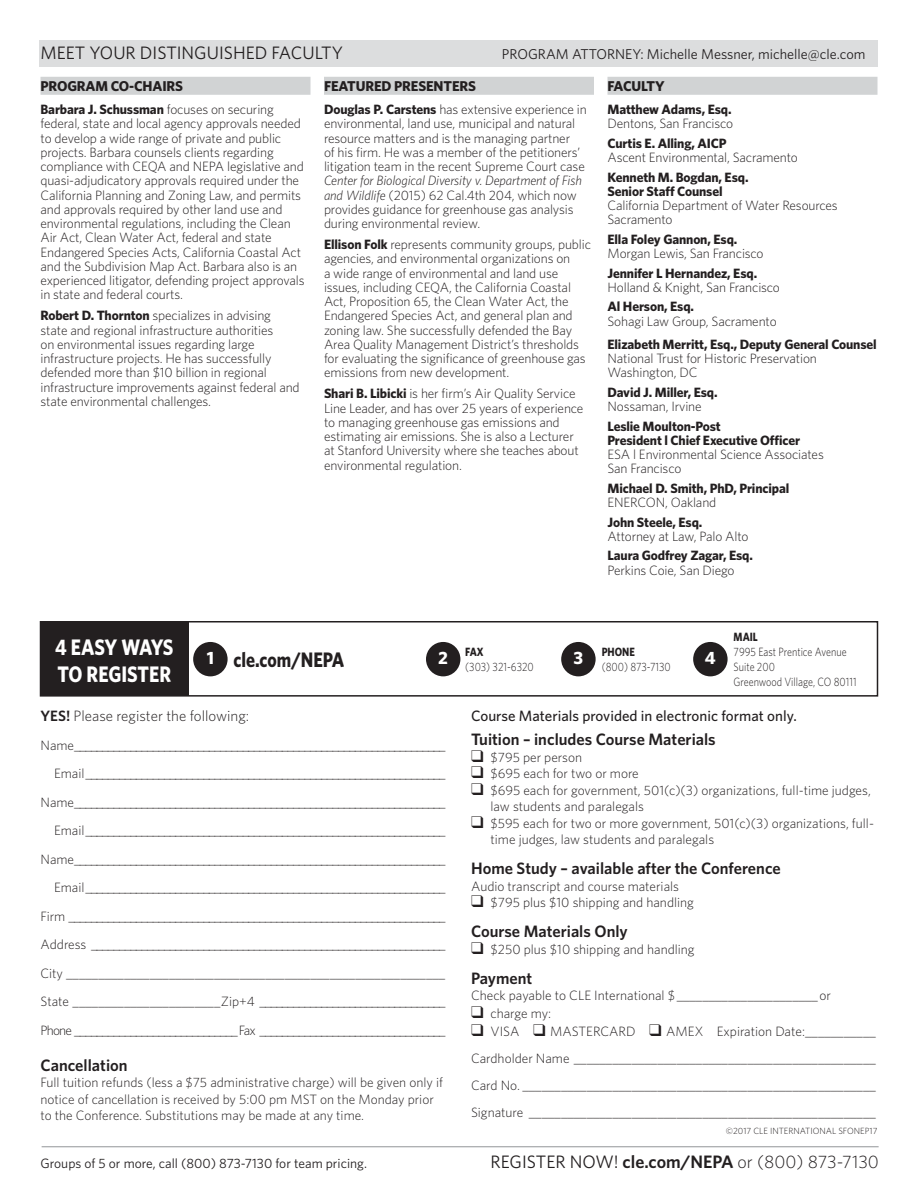
<style>
.page{position:relative;width:918px;height:1188px;background:#fff}
.page>*{position:absolute;margin:0;border:0;box-sizing:border-box;transform-origin:0 0}
.t1{font:700 22.5px/27px "Whitney";letter-spacing:-.005em;color:#fff;scale:.85 1}
.t2{font:700 21px "Whitney";color:#231f20;scale:.85 1}
.t3{font:300 18px "Whitney";color:#231f20}
.t4{font:18px "Whitney";color:#231f20}
.t5{font:700 17.85px "Whitney";color:#fff}
.t6{font:600 16.5px "Whitney";color:#231f20}
.t7{font:500 15px "Whitney";color:#231f20}
.t8{font:300 15px "Whitney";color:#231f20}
.t9{font:14.25px "Whitney";color:#231f20}
.t10{font:700 14.25px "Whitney";letter-spacing:-.01em;color:#231f20}
.t11{font:300 13.5px/14.2px "Whitney";letter-spacing:-.01em;color:#231f20}
.t12{font:700 13.5px/14.2px "Whitney";letter-spacing:-.01em;color:#231f20}
.t13{font:13.5px "Whitney";color:#231f20}
.t14{font:300 12px/15px "Whitney";color:#231f20;scale:.85 1}
.t15{font:700 12px "Whitney";color:#231f20;scale:.85 1}
.t16{font:300 9px "Whitney";color:#231f20}
.s1{font-weight:700}
.s2{font-style:italic}
.s3{font-size:17.85px;color:#fff}
.s4{font-weight:600}
.s5{font-weight:400}
</style>
<div class="page">
<div style="left:39px;top:40px;width:839px;height:28px;background:#dcddde"></div>
<hr style="left:42px;top:1146px;width:837px;height:1px;background:#939598">
<div style="left:40px;top:77px;width:270px;height:18px;background:#d1d3d4"></div>
<div style="left:324px;top:77px;width:270px;height:18px;background:#d1d3d4"></div>
<div style="left:608px;top:77px;width:270px;height:18px;background:#d1d3d4"></div>
<div style="left:40px;top:621px;width:838px;height:76px;border:2px solid #231f20"></div>
<div style="left:40px;top:622px;width:149px;height:74px;background:#231f20"></div>
<div style="left:193px;top:642px;width:35px;height:34px;background:#231f20;border-radius:50%"></div>
<div style="left:426px;top:642px;width:34px;height:34px;background:#231f20;border-radius:50%"></div>
<div style="left:561px;top:642px;width:35px;height:34px;background:#231f20;border-radius:50%"></div>
<div style="left:693px;top:642px;width:35px;height:34px;background:#231f20;border-radius:50%"></div>
<h3 class="t4" style="left:40px;top:42px;width:304px">MEET YOUR DISTINGUISHED FACULTY</h3>
<p class="t9" style="left:502px;top:46px;width:365px">PROGRAM ATTORNEY: Michelle Messner, michelle@cle.com</p>
<p class="t10" style="left:40px;top:77px;width:144px">PROGRAM CO-CHAIRS</p>
<p class="t11" style="left:40px;top:102px;width:266px"><span class="s1">Barbara J. Schussman</span> focuses on securing federal, state and local agency approvals needed to develop a wide range of private and public projects. Barbara counsels clients regarding compliance with CEQA and NEPA legislative and quasi-adjudicatory approvals required under the California Planning and Zoning Law, and permits and approvals required by other land use and environmental regulations, including the Clean Air Act, Clean Water Act, federal and state Endangered Species Acts, California Coastal Act and the Subdivision Map Act. Barbara also is an experienced litigator, defending project approvals in state and federal courts.</p>
<p class="t11" style="left:40px;top:308px;width:261px"><span class="s1">Robert D. Thornton</span> specializes in advising state and regional infrastructure authorities<br>on environmental issues regarding large infrastructure projects. He has successfully defended more than $10 billion in regional infrastructure improvements against federal and state environmental challenges.</p>
<p class="t10" style="left:324px;top:77px;width:154px">FEATURED PRESENTERS</p>
<p class="t11" style="left:324px;top:102px;width:264px"><span class="s1">Douglas P. Carstens</span> has extensive experience in environmental, land use, municipal and natural resource matters and is the managing partner<br>of his firm. He was a member of the petitioners’ litigation team in the recent Supreme Court case</p>
<p class="t11" style="left:324px;top:173px;width:259px"><span class="s2">Center for Biological Diversity v. Department of Fish and Wildlife</span> (2015) 62 Cal.4th 204, which now provides guidance for greenhouse gas analysis during environmental review.</p>
<p class="t11" style="left:324px;top:237px;width:268px"><span class="s1">Ellison Folk</span> represents community groups, public agencies, and environmental organizations on<br>a wide range of environmental and land use issues, including CEQA, the California Coastal Act, Proposition 65, the Clean Water Act, the Endangered Species Act, and general plan and zoning law. She successfully defended the Bay Area Quality Management District’s thresholds for evaluating the significance of greenhouse gas emissions from new development.</p>
<p class="t11" style="left:324px;top:386px;width:261px"><span class="s1">Shari B. Libicki</span> is her firm’s Air Quality Service Line Leader, and has over 25 years of experience to managing greenhouse gas emissions and estimating air emissions. She is also a Lecturer at Stanford University where she teaches about environmental regulation.</p>
<p class="t10" style="left:608px;top:77px;width:59px">FACULTY</p>
<p class="t12" style="left:608px;top:102px;width:126px">Matthew Adams, Esq.</p>
<p class="t11" style="left:608px;top:116px;width:127px">Dentons, San Francisco</p>
<p class="t12" style="left:608px;top:136px;width:121px">Curtis E. Alling, AICP</p>
<p class="t11" style="left:608px;top:150px;width:192px">Ascent Environmental, Sacramento</p>
<p class="t12" style="left:608px;top:169px;width:143px">Kenneth M. Bogdan, Esq.<br>Senior Staff Counsel</p>
<p class="t11" style="left:608px;top:198px;width:232px">California Department of Water Resources<br>Sacramento</p>
<p class="t12" style="left:608px;top:232px;width:131px">Ella Foley Gannon, Esq.</p>
<p class="t11" style="left:608px;top:246px;width:158px">Morgan Lewis, San Francisco</p>
<p class="t12" style="left:608px;top:265px;width:151px">Jennifer L Hernandez, Esq.</p>
<p class="t11" style="left:608px;top:280px;width:174px">Holland &amp; Knight, San Francisco</p>
<p class="t12" style="left:608px;top:299px;width:88px">Al Herson, Esq.</p>
<p class="t11" style="left:608px;top:314px;width:171px">Sohagi Law Group, Sacramento</p>
<p class="t12" style="left:608px;top:337px;width:271px">Elizabeth Merritt, Esq., Deputy General Counsel</p>
<p class="t11" style="left:608px;top:351px;width:211px">National Trust for Historic Preservation<br>Washington, DC</p>
<p class="t12" style="left:608px;top:385px;width:112px">David J. Miller, Esq.</p>
<p class="t11" style="left:608px;top:399px;width:96px">Nossaman, Irvine</p>
<p class="t12" style="left:608px;top:418px;width:194px">Leslie Moulton-Post<br>President l Chief Executive Officer</p>
<p class="t11" style="left:608px;top:447px;width:218px">ESA l Environmental Science Associates<br>San Francisco</p>
<p class="t12" style="left:608px;top:481px;width:183px">Michael D. Smith, PhD, Principal</p>
<p class="t11" style="left:608px;top:495px;width:110px">ENERCON, Oakland</p>
<p class="t12" style="left:608px;top:514px;width:96px">John Steele, Esq.</p>
<p class="t11" style="left:608px;top:529px;width:143px">Attorney at Law, Palo Alto</p>
<p class="t12" style="left:608px;top:548px;width:147px">Laura Godfrey Zagar, Esq.</p>
<p class="t11" style="left:608px;top:563px;width:129px">Perkins Coie, San Diego</p>
<h1 class="t1" style="left:55px;top:633px;width:141px">4 EASY WAYS<br>TO REGISTER</h1>
<p class="t15" style="left:602px;top:645px;width:41px">PHONE</p>
<p class="t14" style="left:602px;top:659px;width:83px">(800) 873-7130</p>
<p class="t15" style="left:465px;top:645px;width:23px">FAX</p>
<p class="t14" style="left:465px;top:659px;width:82px">(303) 321-6320</p>
<h2 class="t2" style="left:207px;top:647px;width:164px"><span class="s3">1</span> cle.com/NEPA</h2>
<h3 class="t5" style="left:438px;top:647px;width:11px">2</h3>
<h3 class="t5" style="left:574px;top:647px;width:11px">3</h3>
<h3 class="t5" style="left:705px;top:647px;width:12px">4</h3>
<p class="t15" style="left:734px;top:630px;width:30px">MAIL</p>
<p class="t14" style="left:734px;top:644px;width:146px">7995 East Prentice Avenue<br>Suite 200<br>Greenwood Village, CO 80111</p>
<p class="t8" style="left:40px;top:707px;width:210px"><span class="s4">YES!</span> Please register the following:</p>
<p class="t11" style="left:40px;top:731px;width:407px;line-height:28.5px;text-align:right">Name__________________________________________________________________ Email________________________________________________________________ Name__________________________________________________________________ Email________________________________________________________________ Name__________________________________________________________________ Email________________________________________________________________ Firm ___________________________________________________________________ Address _______________________________________________________________ City ___________________________________________________________ State _______________________Zip+4 _________________________________ Phone _____________________________Fax _________________________________</p>
<p class="t6" style="left:40px;top:1055px;width:89px">Cancellation</p>
<p class="t11" style="left:40px;top:1074px;width:404px;line-height:16.5px">Full tuition refunds (less a $75 administrative charge) will be given only if notice of cancellation is received by 5:00 pm MST on the Monday prior to the Conference. Substitutions may be made at any time.</p>
<p class="t7" style="left:471px;top:707px;width:327px">Course Materials provided in electronic format only.</p>
<p class="t6" style="left:471px;top:730px;width:246px">Tuition – includes Course Materials</p>
<p class="t11" style="left:471px;top:750px;width:113px">❑ $795 per person</p>
<p class="t11" style="left:471px;top:766px;width:169px">❑ $695 each for two or more</p>
<p class="t11" style="left:491px;top:782px;width:382px;line-height:16.5px;text-indent:-20px">❑ $695 each for government, 501(c)(3) organizations, full-time judges, law students and paralegals</p>
<p class="t11" style="left:491px;top:815px;width:385px;line-height:16.5px;text-indent:-20px">❑ $595 each for two or more government, 501(c)(3) organizations, full&shy;time judges, law students and paralegals</p>
<p class="t6" style="left:471px;top:859px;width:311px">Home Study – available after the Conference</p>
<p class="t11" style="left:471px;top:879px;width:210px">Audio transcript and course materials</p>
<p class="t11" style="left:471px;top:895px;width:224px">❑ $795 plus $10 shipping and handling</p>
<p class="t6" style="left:471px;top:922px;width:158px">Course Materials Only</p>
<p class="t11" style="left:471px;top:942px;width:225px">❑ $250 plus $10 shipping and handling</p>
<p class="t6" style="left:471px;top:968px;width:63px">Payment</p>
<p class="t11" style="left:471px;top:988px;width:362px">Check payable to CLE International $______________________or</p>
<p class="t11" style="left:471px;top:1006px;width:82px">❑ charge my:</p>
<p class="t11" style="left:471px;top:1018px;width:406px;line-height:27px;text-align:justify">❑ VISA ❑ MASTERCARD ❑ AMEX Expiration Date:___________ Cardholder Name _______________________________________________ Card No. _______________________________________________________ Signature ______________________________________________________</p>
<p class="t16" style="left:726px;top:1125px;width:153px">©2017 CLE INTERNATIONAL SFONEP17</p>
<p class="t13" style="left:40px;top:1155px;width:328px">Groups of 5 or more, call (800) 873-7130 for team pricing.</p>
<h3 class="t3" style="left:491px;top:1151px;width:390px"><span class="s5">REGISTER NOW!</span> <span class="s4">cle.com/NEPA</span> or (800) 873-7130</h3>
</div>
